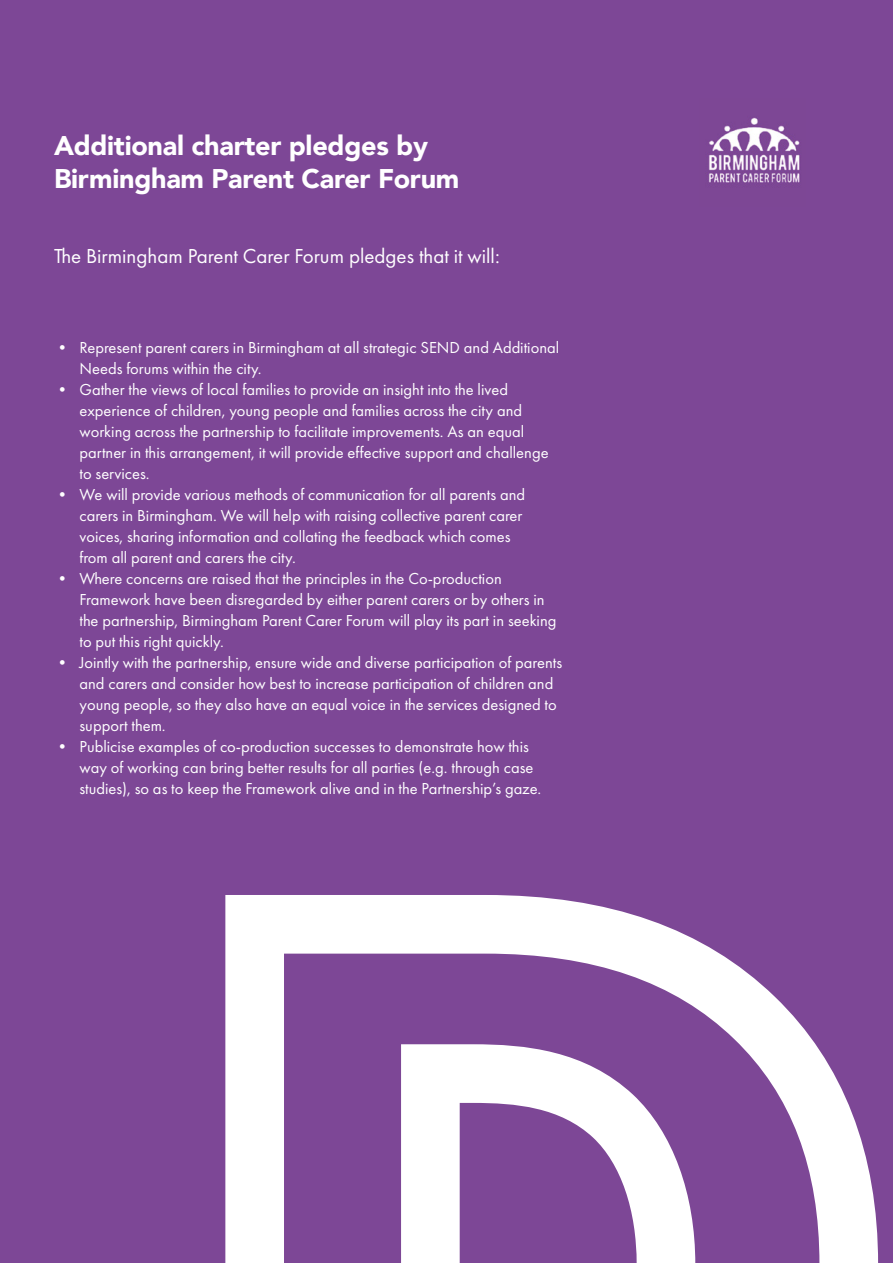
<style>
.page{position:relative;width:893px;height:1263px;background:#7d4796}
.page>*{position:absolute;margin:0;border:0;box-sizing:border-box;transform-origin:0 0}
.t1{font:900 27px "Avenir";letter-spacing:-.01em;color:#fff}
.t2{font:21px "Futura PT";color:#fff}
.P__Bodytext_Bullets{font:16.5px/21px "Futura PT";color:#fff}
</style>
<div class="page">
<svg style="left:225px;top:895px;width:653px;height:368px"></svg>
<img style="left:709px;top:117px;width:91px;height:66px">
<h3 class="t1" style="left:54px;top:122px;width:376px">Additional charter pledges by</h3>
<h3 class="t1" style="left:54px;top:155px;width:407px">Birmingham Parent Carer Forum</h3>
<h4 class="t2" style="left:54px;top:243px;width:447px">The Birmingham Parent Carer Forum pledges that it will:</h4>
<p class="P__Bodytext_Bullets" style="left:54px;top:337px;width:507px">• Represent parent carers in Birmingham at all strategic SEND and Additional</p>
<p class="P__Bodytext_Bullets" style="left:80px;top:358px;width:184px">Needs forums within the city.</p>
<p class="P__Bodytext_Bullets" style="left:54px;top:379px;width:456px">• Gather the views of local families to provide an insight into the lived</p>
<p class="P__Bodytext_Bullets" style="left:80px;top:400px;width:444px">experience of children, young people and families across the city and</p>
<p class="P__Bodytext_Bullets" style="left:80px;top:421px;width:446px">working across the partnership to facilitate improvements. As an equal</p>
<p class="P__Bodytext_Bullets" style="left:80px;top:442px;width:471px">partner in this arrangement, it will provide effective support and challenge to services.</p>
<p class="P__Bodytext_Bullets" style="left:80px;top:484px;width:447px;text-indent:-26px">• We will provide various methods of communication for all parents and carers in Birmingham. We will help with raising collective parent carer voices, sharing information and collating the feedback which comes from all parent and carers the city.</p>
<p class="P__Bodytext_Bullets" style="left:54px;top:568px;width:449px">• Where concerns are raised that the principles in the Co-production</p>
<p class="P__Bodytext_Bullets" style="left:80px;top:589px;width:466px">Framework have been disregarded by either parent carers or by others in</p>
<p class="P__Bodytext_Bullets" style="left:80px;top:610px;width:478px">the partnership, Birmingham Parent Carer Forum will play its part in seeking</p>
<p class="P__Bodytext_Bullets" style="left:80px;top:631px;width:146px">to put this right quickly.</p>
<p class="P__Bodytext_Bullets" style="left:54px;top:652px;width:510px">• Jointly with the partnership, ensure wide and diverse participation of parents</p>
<p class="P__Bodytext_Bullets" style="left:80px;top:673px;width:475px">and carers and consider how best to increase participation of children and</p>
<p class="P__Bodytext_Bullets" style="left:80px;top:694px;width:479px">young people, so they also have an equal voice in the services designed to</p>
<p class="P__Bodytext_Bullets" style="left:80px;top:715px;width:88px">support them.</p>
<p class="P__Bodytext_Bullets" style="left:54px;top:736px;width:476px">• Publicise examples of co-production successes to demonstrate how this</p>
<p class="P__Bodytext_Bullets" style="left:80px;top:757px;width:455px">way of working can bring better results for all parties (e.g. through case</p>
<p class="P__Bodytext_Bullets" style="left:80px;top:778px;width:463px">studies), so as to keep the Framework alive and in the Partnership’s gaze.</p>
</div>
